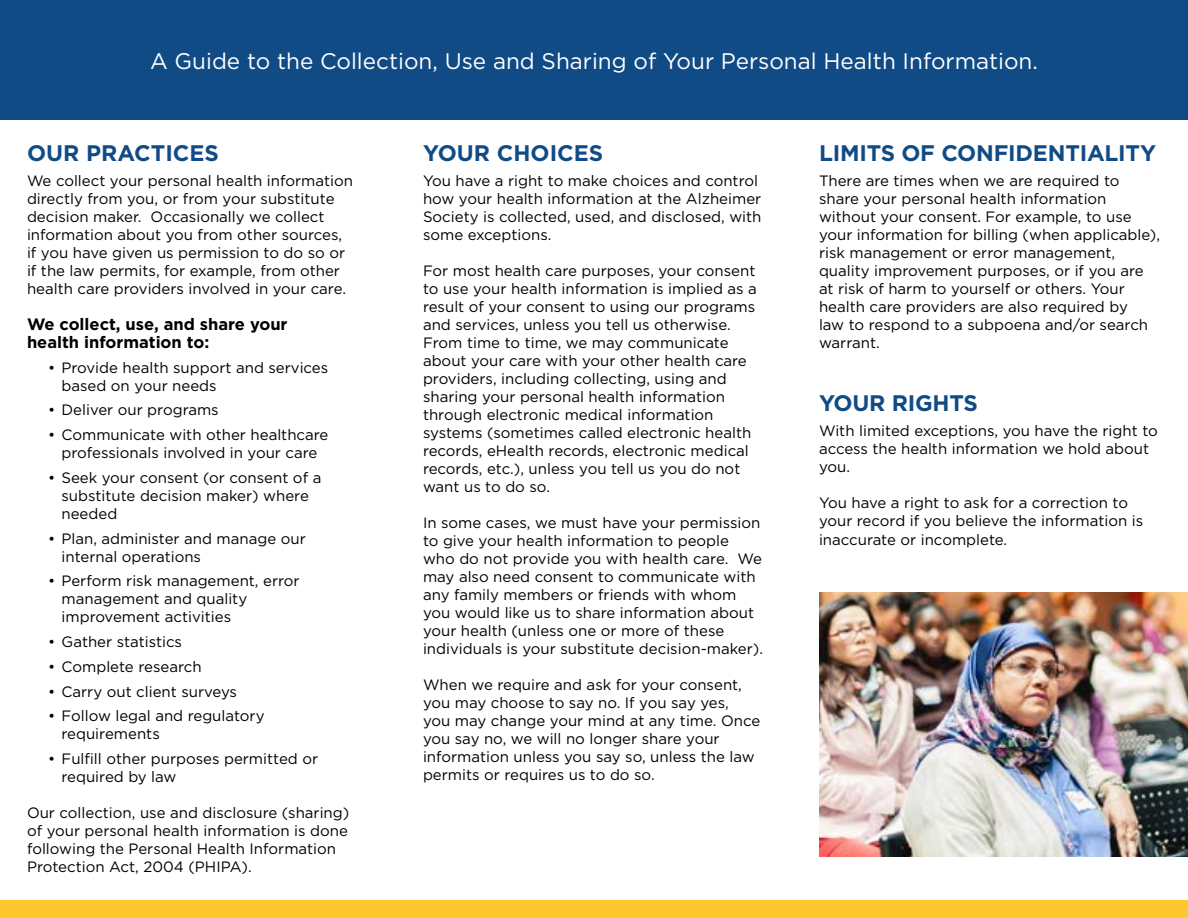
<style>
.page{position:relative;width:1188px;height:918px;background:#fff}
.page>*{position:absolute;margin:0;border:0;box-sizing:border-box;transform-origin:0 0}
.t1{font:22.5px "Gotham";color:#fff}
.t2{font:700 22.5px "Gotham";letter-spacing:-.01em;color:#114b86}
.t3{font:700 16.5px/18px "Gotham";color:#000}
.t4{font:15px/18px "Gotham";color:#000}
</style>
<div class="page">
<div style="left:0;top:0;width:1188px;height:120px;background:#114b86"></div>
<div style="left:0;top:900px;width:1188px;height:18px;background:#fdc82f"></div>
<img style="left:819px;top:592px;width:369px;height:264px">
<h1 class="t1" style="left:150px;top:49px;width:889px">A Guide to the Collection, Use and Sharing of Your Personal Health Information.</h1>
<h1 class="t2" style="left:27px;top:140px;width:194px">OUR PRACTICES</h1>
<p class="t4" style="left:27px;top:171px;width:327px">We collect your personal health information directly from you, or from your substitute decision maker. Occasionally we collect information about you from other sources, if you have given us permission to do so or if the law permits, for example, from other health care providers involved in your care.</p>
<p class="t3" style="left:27px;top:315px;width:262px">We collect, use, and share your health information to:</p>
<p class="t4" style="left:62px;top:358px;width:268px;text-indent:-14px">• Provide health support and services based on your needs</p>
<p class="t4" style="left:48px;top:401px;width:172px">• Deliver our programs</p>
<p class="t4" style="left:48px;top:426px;width:282px;text-align:center">• Communicate with other healthcare professionals involved in your care</p>
<p class="t4" style="left:62px;top:468px;width:261px;text-indent:-14px">• Seek your consent (or consent of a substitute decision maker) where needed</p>
<p class="t4" style="left:62px;top:529px;width:246px;text-indent:-14px">• Plan, administer and manage our internal operations</p>
<p class="t4" style="left:62px;top:572px;width:240px;text-indent:-14px">• Perform risk management, error management and quality improvement activities</p>
<p class="t4" style="left:48px;top:633px;width:136px">• Gather statistics</p>
<p class="t4" style="left:48px;top:657px;width:155px">• Complete research</p>
<p class="t4" style="left:48px;top:682px;width:191px">• Carry out client surveys</p>
<p class="t4" style="left:62px;top:707px;width:205px;text-indent:-14px">• Follow legal and regulatory requirements</p>
<p class="t4" style="left:62px;top:750px;width:258px;text-indent:-14px">• Fulfill other purposes permitted or required by law</p>
<p class="t4" style="left:27px;top:804px;width:324px">Our collection, use and disclosure (sharing) of your personal health information is done following the Personal Health Information Protection Act, 2004 (PHIPA).</p>
<h1 class="t2" style="left:423px;top:140px;width:182px">YOUR CHOICES</h1>
<p class="t4" style="left:423px;top:171px;width:340px">You have a right to make choices and control how your health information at the Alzheimer Society is collected, used, and disclosed, with some exceptions.</p>
<p class="t4" style="left:423px;top:261px;width:335px">For most health care purposes, your consent to use your health information is implied as a result of your consent to using our programs and services, unless you tell us otherwise.<br>From time to time, we may communicate about your care with your other health care providers, including collecting, using and sharing your personal health information through electronic medical information systems (sometimes called electronic health records, eHealth records, electronic medical records, etc.), unless you tell us you do not want us to do so.</p>
<p class="t4" style="left:423px;top:513px;width:342px">In some cases, we must have your permission to give your health information to people who do not provide you with health care. We may also need consent to communicate with any family members or friends with whom you would like us to share information about your health (unless one or more of these individuals is your substitute decision-maker).</p>
<p class="t4" style="left:423px;top:675px;width:339px">When we require and ask for your consent, you may choose to say no. If you say yes,<br>you may change your mind at any time. Once you say no, we will no longer share your information unless you say so, unless the law permits or requires us to do so.</p>
<h1 class="t2" style="left:819px;top:140px;width:339px">LIMITS OF CONFIDENTIALITY</h1>
<p class="t4" style="left:819px;top:171px;width:343px">There are times when we are required to share your personal health information without your consent. For example, to use your information for billing (when applicable), risk management or error management, quality improvement purposes, or if you are at risk of harm to yourself or others. Your health care providers are also required by<br>law to respond to a subpoena and/or search warrant.</p>
<h1 class="t2" style="left:819px;top:390px;width:160px">YOUR RIGHTS</h1>
<p class="t4" style="left:819px;top:421px;width:340px">With limited exceptions, you have the right to access the health information we hold about you.</p>
<p class="t4" style="left:819px;top:493px;width:326px">You have a right to ask for a correction to your record if you believe the information is</p>
<p class="t4" style="left:819px;top:531px;width:190px">inaccurate or incomplete.</p>
</div>
